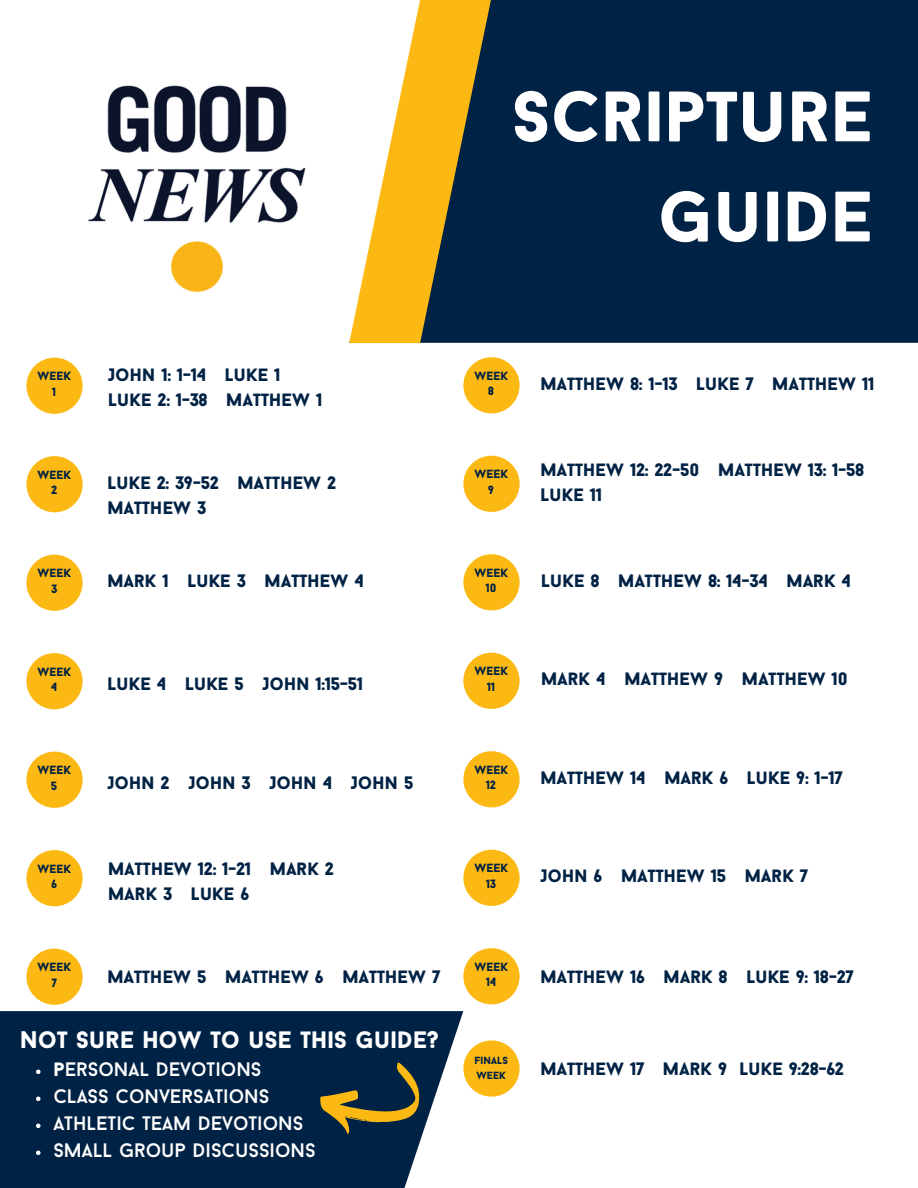
<style>
.page{position:relative;width:918px;height:1188px;background:#fff}
.page>*{position:absolute;margin:0;border:0;box-sizing:border-box;transform-origin:0 0}
.t1{font:900 72px/100.2px "Baron Neue";color:#fff;text-align:right}
.t2{font:900 24px "Baron Neue";color:#fff}
.t3{font:19.5px/27px "Baron Neue";color:#fff}
.t4{font:900 18px/24.8px "Baron Neue";color:#024}
.t5{font:900 12px/15.8px "Baron Neue";color:#024;text-align:center}
.t6{font:900 10.5px/14.7px "Baron Neue";color:#024}
.s1{font-weight:900}
</style>
<div class="page">
<img style="left:88px;top:85px;width:218px;height:208px">
<div style="left:26px;top:358px;width:57px;height:56px;background:#fdb913;border-radius:50%"></div>
<div style="left:26px;top:456px;width:57px;height:56px;background:#fdb913;border-radius:50%"></div>
<div style="left:26px;top:555px;width:57px;height:56px;background:#fdb913;border-radius:50%"></div>
<div style="left:26px;top:653px;width:57px;height:56px;background:#fdb913;border-radius:50%"></div>
<div style="left:26px;top:752px;width:57px;height:56px;background:#fdb913;border-radius:50%"></div>
<div style="left:26px;top:850px;width:57px;height:56px;background:#fdb913;border-radius:50%"></div>
<svg style="left:0;top:1011px;width:463px;height:177px;background:#113151"></svg>
<div style="left:26px;top:949px;width:57px;height:56px;background:#fdb913;border-radius:50%"></div>
<div style="left:463px;top:357px;width:57px;height:56px;background:#fdb913;border-radius:50%"></div>
<div style="left:463px;top:456px;width:57px;height:56px;background:#fdb913;border-radius:50%"></div>
<div style="left:463px;top:554px;width:57px;height:56px;background:#fdb913;border-radius:50%"></div>
<div style="left:463px;top:653px;width:57px;height:56px;background:#fdb913;border-radius:50%"></div>
<div style="left:463px;top:751px;width:57px;height:56px;background:#fdb913;border-radius:50%"></div>
<div style="left:463px;top:850px;width:57px;height:56px;background:#fdb913;border-radius:50%"></div>
<div style="left:463px;top:948px;width:57px;height:56px;background:#fdb913;border-radius:50%"></div>
<div style="left:491px;top:0;width:427px;height:343px;background:#024"></div>
<svg style="left:349px;top:0;width:142px;height:343px"></svg>
<div style="left:463px;top:1040px;width:57px;height:57px;background:#fdb913;border-radius:50%"></div>
<svg style="left:320px;top:1062px;width:100px;height:72px;background:#3d4638"></svg>
<svg style="left:36px;top:1070px;width:5px;height:4px"></svg>
<svg style="left:36px;top:1097px;width:5px;height:4px"></svg>
<svg style="left:36px;top:1124px;width:5px;height:4px"></svg>
<svg style="left:36px;top:1151px;width:5px;height:4px"></svg>
<h1 class="t1" style="left:512px;top:73px;width:363px">SCRIPTURE<br>GUIDE</h1>
<p class="t5" style="left:37px;top:369px;width:35px">WEEK<br>1</p>
<p class="t4" style="left:108px;top:364px;width:216px">JOHN 1: 1-14 LUKE 1<br>LUKE 2: 1-38 MATTHEW 1</p>
<p class="t5" style="left:474px;top:369px;width:35px">WEEK<br>8</p>
<p class="t4" style="left:540px;top:373px;width:336px">MATTHEW 8: 1-13 LUKE 7 MATTHEW 11</p>
<p class="t5" style="left:37px;top:468px;width:35px">WEEK<br>2</p>
<p class="t4" style="left:107px;top:472px;width:230px">LUKE 2: 39-52 MATTHEW 2<br>MATTHEW 3</p>
<p class="t5" style="left:474px;top:467px;width:35px">WEEK<br>9</p>
<p class="t4" style="left:540px;top:460px;width:325px">MATTHEW 12: 22-50 MATTHEW 13: 1-58<br>LUKE 11</p>
<p class="t5" style="left:37px;top:566px;width:35px">WEEK<br>3</p>
<p class="t4" style="left:107px;top:570px;width:258px">MARK 1 LUKE 3 MATTHEW 4</p>
<p class="t5" style="left:474px;top:566px;width:35px">WEEK<br>10</p>
<p class="t4" style="left:541px;top:570px;width:312px">LUKE 8 MATTHEW 8: 14-34 MARK 4</p>
<p class="t5" style="left:37px;top:665px;width:35px">WEEK<br>4</p>
<p class="t4" style="left:107px;top:673px;width:257px">LUKE 4 LUKE 5 JOHN 1:15-51</p>
<p class="t5" style="left:474px;top:664px;width:35px">WEEK<br>11</p>
<p class="t4" style="left:541px;top:668px;width:309px">MARK 4 MATTHEW 9 MATTHEW 10</p>
<p class="t5" style="left:37px;top:763px;width:35px">WEEK<br>5</p>
<p class="t4" style="left:107px;top:772px;width:308px">JOHN 2 JOHN 3 JOHN 4 JOHN 5</p>
<p class="t5" style="left:474px;top:763px;width:35px">WEEK<br>12</p>
<p class="t4" style="left:540px;top:767px;width:304px">MATTHEW 14 MARK 6 LUKE 9: 1-17</p>
<p class="t5" style="left:37px;top:862px;width:35px">WEEK<br>6</p>
<p class="t4" style="left:108px;top:858px;width:227px">MATTHEW 12: 1-21 MARK 2<br>MARK 3 LUKE 6</p>
<p class="t5" style="left:474px;top:861px;width:35px">WEEK<br>13</p>
<p class="t4" style="left:540px;top:865px;width:269px">JOHN 6 MATTHEW 15 MARK 7</p>
<p class="t5" style="left:37px;top:960px;width:35px">WEEK<br>7</p>
<p class="t4" style="left:107px;top:966px;width:334px">MATTHEW 5 MATTHEW 6 MATTHEW 7</p>
<p class="t5" style="left:474px;top:960px;width:35px">WEEK<br>14</p>
<p class="t4" style="left:540px;top:966px;width:315px">MATTHEW 16 MARK 8 LUKE 9: 18-27</p>
<h2 class="t2" style="left:20px;top:1030px;width:420px">NOT SURE HOW TO USE THIS GUIDE?</h2>
<p class="t3" style="left:53px;top:1058px;width:264px"><span class="s1">P</span>ERSONAL DEVOTIONS<br>CLASS CONVERSATIONS<br>ATHLETIC TEAM DEVOTIONS<br>SMALL GROUP DISCUSSIONS</p>
<p class="t6" style="left:474px;top:1054px;width:35px">FINALS<br>WEEK</p>
<p class="t4" style="left:540px;top:1058px;width:305px">MATTHEW 17 MARK 9 LUKE 9:28-62</p>
</div>
